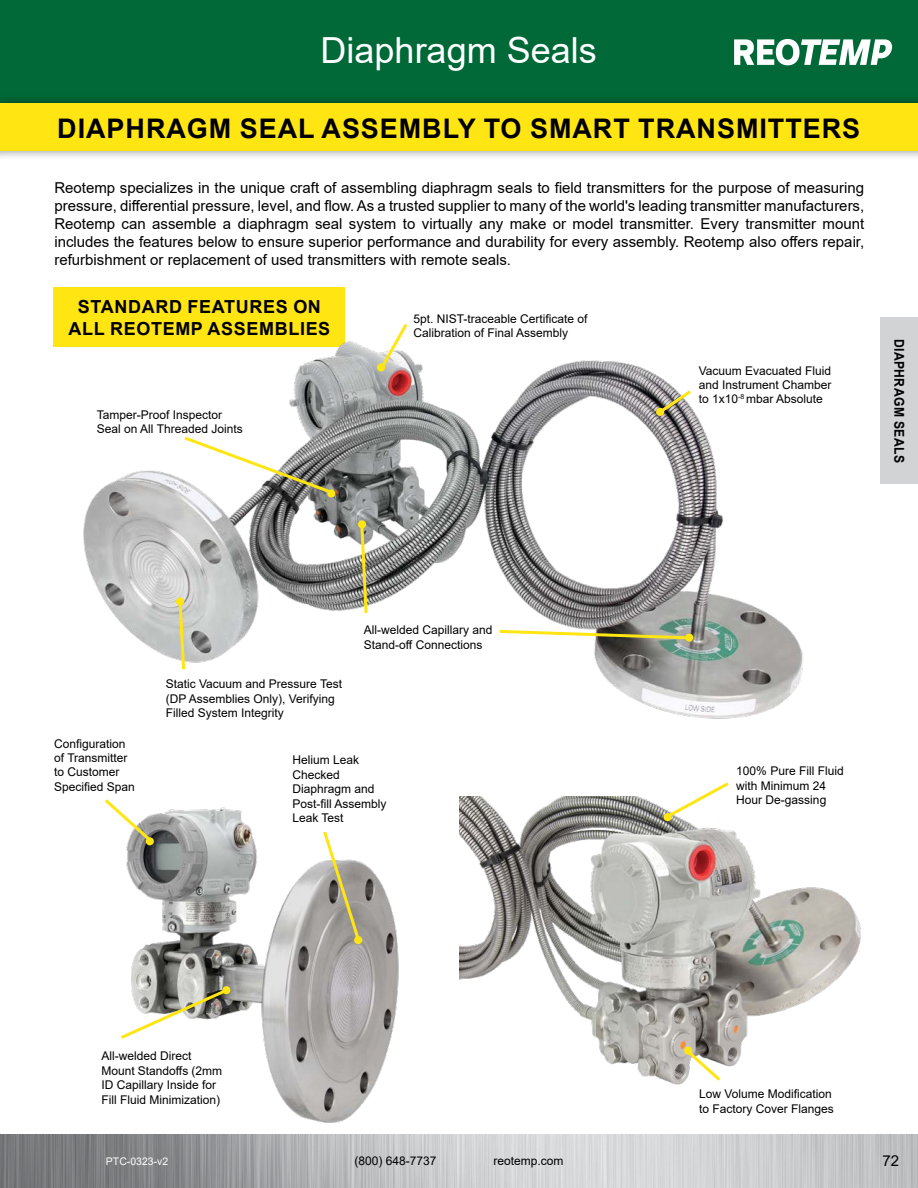
<style>
.page{position:relative;width:918px;height:1188px;background:#fff}
.page>*{position:absolute;margin:0;border:0;box-sizing:border-box;transform-origin:0 0}
.H1_Series{font:36px "Arial";color:#fff}
.H2_Product{font:700 27px "Arial";letter-spacing:.035em;color:#000}
.H3_Features_Spec_Bla{font:700 18px/21.6px "Arial";letter-spacing:.035em;color:#000;text-align:center}
.Product_Description{font:15px/18px "Arial";color:#000;text-align:justify}
.H2_Product-2{font:700 13.5px "Arial";letter-spacing:.035em;color:#000;scale:.9 1}
.Feature_Ben_Bullet_C{font:12px/14.4px "Arial";color:#000}
.t1{font:10.5px "Arial";color:#fff}
</style>
<div class="page">
<img style="left:0;top:1134px;width:918px;height:54px">
<div style="left:0;top:0;width:918px;height:103px;background:#006937"></div>
<svg style="left:734px;top:39px;width:158px;height:26px"></svg>
<div style="left:0;top:93px;width:918px;height:68px;background:#000;opacity:.4"></div>
<div style="left:0;top:103px;width:918px;height:48px;background:#ffe512"></div>
<div style="left:881px;top:318px;width:37px;height:166px;background:#d1d3d4"></div>
<div style="left:54px;top:288px;width:291px;height:59px;background:#ffe512"></div>
<img style="left:83px;top:341px;width:720px;height:378px">
<img style="left:115px;top:807px;width:288px;height:329px">
<img style="left:459px;top:797px;width:402px;height:288px">
<svg style="left:683px;top:1046px;width:41px;height:38px"></svg>
<svg style="left:662px;top:782px;width:70px;height:39px"></svg>
<svg style="left:321px;top:828px;width:41px;height:116px"></svg>
<svg style="left:118px;top:987px;width:112px;height:54px"></svg>
<svg style="left:105px;top:799px;width:49px;height:45px"></svg>
<svg style="left:177px;top:599px;width:10px;height:73px"></svg>
<svg style="left:181px;top:434px;width:154px;height:62px"></svg>
<svg style="left:378px;top:324px;width:32px;height:47px"></svg>
<svg style="left:656px;top:387px;width:38px;height:29px"></svg>
<svg style="left:496px;top:628px;width:196px;height:13px"></svg>
<svg style="left:359px;top:521px;width:10px;height:95px"></svg>
<div style="left:327px;top:489px;width:8px;height:9px;background:#ffe512;border-radius:50%"></div>
<div style="left:377px;top:363px;width:8px;height:9px;background:#ffe512;border-radius:50%"></div>
<div style="left:656px;top:408px;width:8px;height:8px;background:#ffe512;border-radius:50%"></div>
<div style="left:685px;top:634px;width:8px;height:8px;background:#ffe512;border-radius:50%"></div>
<div style="left:664px;top:813px;width:8px;height:8px;background:#ffe512;border-radius:50%"></div>
<div style="left:684px;top:1047px;width:8px;height:8px;background:#ffe512;border-radius:50%"></div>
<div style="left:222px;top:986px;width:8px;height:8px;background:#ffe512;border-radius:50%"></div>
<div style="left:146px;top:837px;width:8px;height:8px;background:#ffe512;border-radius:50%"></div>
<div style="left:354px;top:936px;width:8px;height:8px;background:#ffe512;border-radius:50%"></div>
<div style="left:358px;top:520px;width:8px;height:8px;background:#ffe512;border-radius:50%"></div>
<div style="left:176px;top:598px;width:8px;height:8px;background:#ffe512;border-radius:50%"></div>
<p class="H1_Series" style="left:321px;top:26px;width:278px">Diaphragm Seals</p>
<p class="H2_Product" style="left:57px;top:110px;width:804px">DIAPHRAGM SEAL ASSEMBLY TO SMART TRANSMITTERS</p>
<p class="Product_Description" style="left:54px;top:179px;width:812px">Reotemp specializes in the unique craft of assembling diaphragm seals to field transmitters for the purpose of measuring pressure, differential pressure, level, and flow. As a trusted supplier to many of the world's leading transmitter manufacturers, Reotemp can assemble a diaphragm seal system to virtually any make or model transmitter. Every transmitter mount includes the features below to ensure superior performance and durability for every assembly. Reotemp also offers repair, refurbishment or replacement of used transmitters with remote seals.</p>
<p class="H3_Features_Spec_Bla" style="left:69px;top:296px;width:263px">STANDARD FEATURES ON<br>ALL REOTEMP ASSEMBLIES</p>
<p class="Feature_Ben_Bullet_C" style="left:97px;top:407px;width:147px">Tamper-Proof Inspector<br>Seal on All Threaded Joints</p>
<p class="Feature_Ben_Bullet_C" style="left:413px;top:311px;width:176px">5pt. NIST-traceable Certificate of<br>Calibration of Final Assembly</p>
<p class="Feature_Ben_Bullet_C" style="left:699px;top:363px;width:134px;text-align:justify">Vacuum Evacuated Fluid and Instrument Chamber to 1x10<sup>-8</sup> mbar Absolute</p>
<p class="H2_Product-2" style="left:909px;top:339px;width:140px;rotate:90deg">DIAPHRAGM SEALS</p>
<p class="Feature_Ben_Bullet_C" style="left:54px;top:736px;width:82px">Configuration of Transmitter to Customer<br>Specified Span</p>
<p class="Feature_Ben_Bullet_C" style="left:166px;top:677px;width:178px">Static Vacuum and Pressure Test (DP Assemblies Only), Verifying<br>Filled System Integrity</p>
<p class="Feature_Ben_Bullet_C" style="left:364px;top:623px;width:130px">All-welded Capillary and<br>Stand-off Connections</p>
<p class="Feature_Ben_Bullet_C" style="left:292px;top:753px;width:96px">Helium Leak<br>Checked<br>Diaphragm and<br>Post-fill Assembly<br>Leak Test</p>
<p class="Feature_Ben_Bullet_C" style="left:736px;top:764px;width:109px">100% Pure Fill Fluid with Minimum 24<br>Hour De-gassing</p>
<p class="Feature_Ben_Bullet_C" style="left:101px;top:1049px;width:122px">All-welded Direct<br>Mount Standoffs (2mm<br>ID Capillary Inside for<br>Fill Fluid Minimization)</p>
<p class="Feature_Ben_Bullet_C" style="left:699px;top:1087px;width:136px">Low Volume Modification to Factory Cover Flanges</p>
<p class="t1" style="left:106px;top:1154px;width:64px">PTC-0323-v2</p>
<p class="Feature_Ben_Bullet_C" style="left:355px;top:1154px;width:84px">(800) 648-7737</p>
<p class="Feature_Ben_Bullet_C" style="left:493px;top:1154px;width:72px">reotemp.com</p>
<p class="Product_Description" style="left:883px;top:1152px;width:18px">72</p>
</div>
